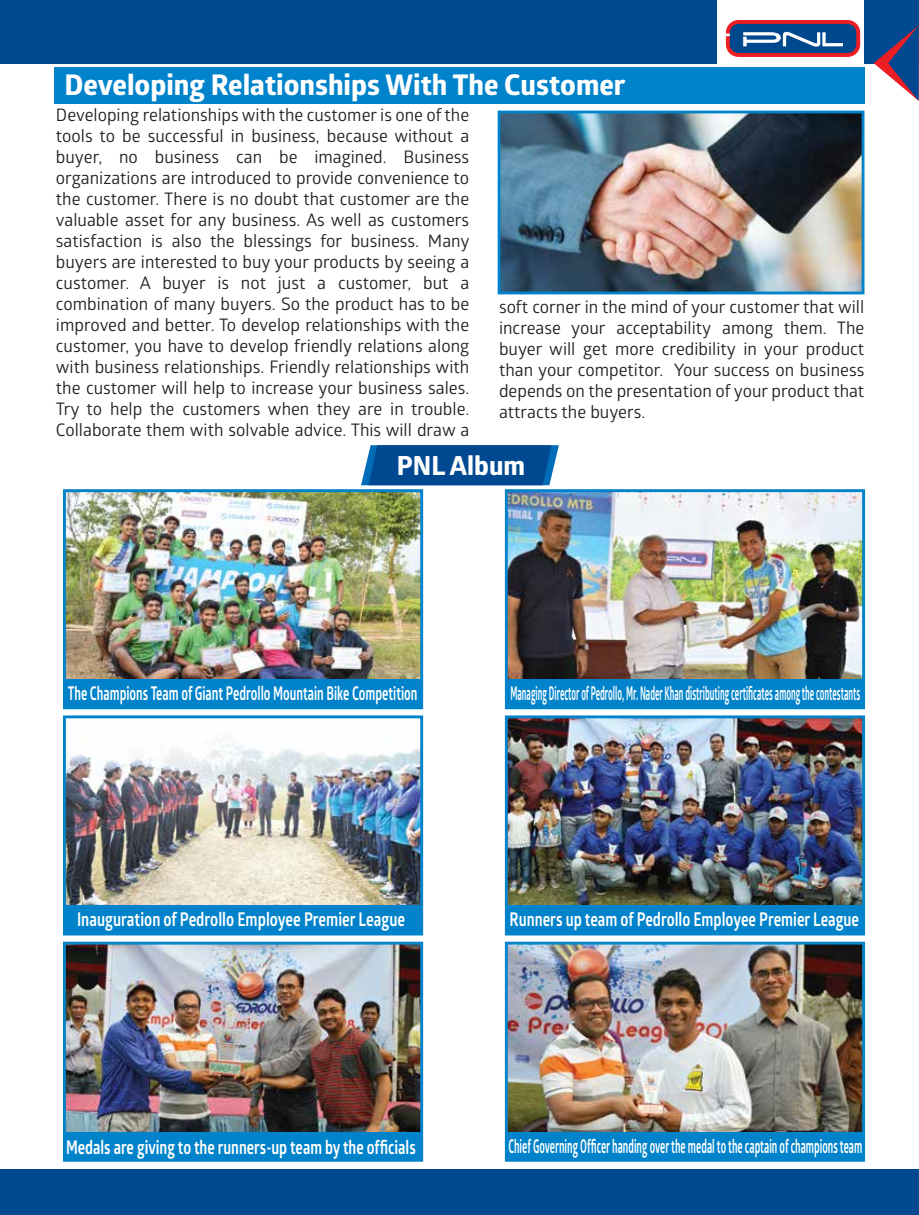
<style>
.page{position:relative;width:919px;height:1215px;background:#fff}
.page>*{position:absolute;margin:0;border:0;box-sizing:border-box;transform-origin:0 0}
.t1{font:700 28.5px "Globerx";color:#fff}
.t2{font:700 26.4px "Globerx";color:#fff}
.t3{font:700 18.9px "Glober";color:#fff;scale:.45 1}
.t4{font:700 18.9px "Glober";color:#fff;scale:.53 1}
.t5{font:700 18.9px "Glober";color:#fff;scale:.64 1}
.t6{font:700 18.9px "Glober";color:#fff;scale:.75 1}
.t7{font:700 18.9px "Glober";color:#fff;scale:.77 1}
.t8{font:700 18.9px "Glober";color:#fff;scale:.78 1}
.t9{font:17.25px/21px "Glober";color:#231f20;text-align:justify}
</style>
<div class="page">
<img style="left:67px;top:493px;width:352px;height:187px">
<img style="left:509px;top:493px;width:351px;height:187px">
<img style="left:67px;top:740px;width:352px;height:166px">
<img style="left:509px;top:719px;width:351px;height:187px">
<img style="left:67px;top:946px;width:352px;height:186px">
<img style="left:509px;top:946px;width:351px;height:186px">
<div style="left:0;top:1169px;width:918px;height:46px;background:#004990"></div>
<div style="left:63px;top:715px;width:360px;height:220px;border:3px solid #0083ca"></div>
<div style="left:505px;top:715px;width:359px;height:220px;border:3px solid #0083ca"></div>
<div style="left:63px;top:942px;width:360px;height:220px;border:3px solid #0083ca"></div>
<div style="left:864px;top:0;width:54px;height:63px;background:#004990"></div>
<svg style="left:873px;top:26px;width:45px;height:75px"></svg>
<div style="left:0;top:0;width:716px;height:63px;background:#004990"></div>
<svg style="left:725px;top:20px;width:135px;height:37px;background:#5e5985"></svg>
<div style="left:64px;top:1132px;width:357px;height:28px;background:#0083ca"></div>
<div style="left:506px;top:906px;width:357px;height:28px;background:#0083ca"></div>
<div style="left:64px;top:906px;width:357px;height:28px;background:#0083ca"></div>
<div style="left:505px;top:942px;width:359px;height:220px;border:3px solid #0083ca"></div>
<div style="left:506px;top:1132px;width:357px;height:28px;background:#0083ca"></div>
<div style="left:63px;top:489px;width:360px;height:220px;border:3px solid #0083ca"></div>
<div style="left:64px;top:680px;width:357px;height:28px;background:#0083ca"></div>
<div style="left:505px;top:489px;width:359px;height:220px;border:3px solid #0083ca"></div>
<div style="left:506px;top:680px;width:357px;height:28px;background:#0083ca"></div>
<div style="left:54px;top:67px;width:810px;height:36px;background:#0083ca"></div>
<svg style="left:361px;top:445px;width:197px;height:40px;background:#0b5398"></svg>
<img style="left:501px;top:115px;width:359px;height:175px">
<div style="left:497px;top:111px;width:367px;height:183px;border:3px solid #0083ca"></div>
<h1 class="t1" style="left:65px;top:64px;width:562px">Developing Relationships With The Customer</h1>
<p class="t9" style="left:56px;top:104px;width:415px">Developing relationships with the customer is one of the tools to be successful in business, because without a buyer, no business can be imagined. Business organizations are introduced to provide convenience to the customer. There is no doubt that customer are the valuable asset for any business. As well as customers satisfaction is also the blessings for business. Many buyers are interested to buy your products by seeing a customer. A buyer is not just a customer, but a combination of many buyers. So the product has to be improved and better. To develop relationships with the customer, you have to develop friendly relations along with business relationships. Friendly relationships with the customer will help to increase your business sales.<br>Try to help the customers when they are in trouble.<br>Collaborate them with solvable advice. This will draw a</p>
<h2 class="t2" style="left:397px;top:446px;width:130px">PNL Album</h2>
<p class="t9" style="left:499px;top:296px;width:367px">soft corner in the mind of your customer that will increase your acceptability among them. The buyer will get more credibility in your product than your competitor. Your success on business depends on the presentation of your product that attracts the buyers.</p>
<p class="t5" style="left:68px;top:680px;width:548px">The Champions Team of Giant Pedrollo Mountain Bike Competition</p>
<p class="t3" style="left:510px;top:680px;width:778px">Managing Director of Pedrollo, Mr. Nader Khan distributing certificates among the contestants</p>
<p class="t8" style="left:77px;top:906px;width:422px">Inauguration of Pedrollo Employee Premier League</p>
<p class="t7" style="left:509px;top:906px;width:455px">Runners up team of Pedrollo Employee Premier League</p>
<p class="t6" style="left:66px;top:1134px;width:467px">Medals are giving to the runners-up team by the officials</p>
<p class="t4" style="left:508px;top:1133px;width:669px">Chief Governing Officer handing over the medal to the captain of champions team</p>
</div>
